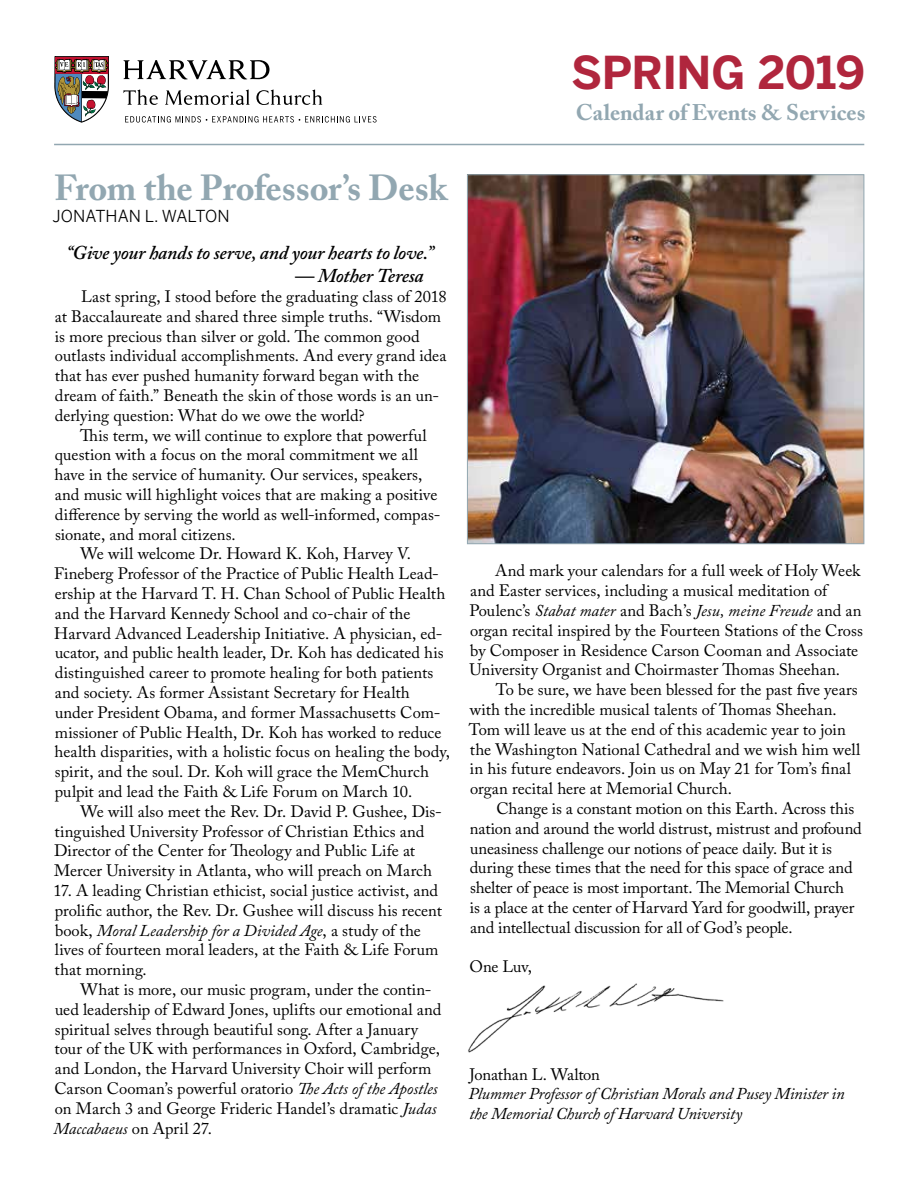
<style>
.page{position:relative;width:918px;height:1188px;background:#fff}
.page>*{position:absolute;margin:0;border:0;box-sizing:border-box;transform-origin:0 0}
.t1{font:700 45px "Benton Sans";letter-spacing:-.015em;color:#b0263d}
.t2{font:700 36px "Adobe Caslon";letter-spacing:-.005em;color:#92a7b1}
.t3{font:700 22.5px "Adobe Caslon Pro";color:#92a7b1}
.t4{font:italic 600 19.5px "Adobe Caslon Pro";letter-spacing:-.01em;color:#000}
.t5{font:16.5px/19.8px "Adobe Caslon Pro";color:#000}
.t6{font:italic 16.5px/19.8px "Adobe Caslon Pro";letter-spacing:-.01em;color:#000}
.t7{font:16.5px "Benton Sans";color:#000}
.t8{font:16.5px "Adobe Caslon Pro";letter-spacing:-.02em;color:#000}
.s1{font-style:italic}
</style>
<div class="page">
<img style="left:468px;top:983px;width:256px;height:70px">
<img style="left:469px;top:176px;width:393px;height:366px">
<div style="left:467px;top:174px;width:397px;height:370px;border:1px solid #92a7b1"></div>
<hr style="left:54px;top:144px;width:810px;height:1px;background:#92a7b1">
<svg style="left:124px;top:60px;width:146px;height:19px"></svg>
<svg style="left:123px;top:90px;width:35px;height:15px"></svg>
<svg style="left:165px;top:90px;width:85px;height:15px"></svg>
<svg style="left:256px;top:90px;width:66px;height:15px"></svg>
<svg style="left:125px;top:116px;width:252px;height:7px"></svg>
<svg style="left:54px;top:56px;width:55px;height:66px"></svg>
<h1 class="t1" style="left:571px;top:45px;width:296px">SPRING 2019</h1>
<h3 class="t3" style="left:576px;top:99px;width:291px">Calendar of Events &amp; Services</h3>
<h2 class="t2" style="left:54px;top:166px;width:395px">From the Professor’s Desk</h2>
<p class="t7" style="left:53px;top:206px;width:179px">JONATHAN L. WALTON</p>
<p class="t4" style="left:66px;top:241px;width:369px">“Give your hands to serve, and your hearts to love.”</p>
<p class="t4" style="left:295px;top:264px;width:130px">— Mother Teresa</p>
<p class="t5" style="left:55px;top:286px;width:394px;text-indent:27px">Last spring, I stood before the graduating class of 2018 at Baccalaureate and shared three simple truths. “Wisdom is more precious than silver or gold. The common good outlasts individual accomplishments. And every grand idea that has ever pushed humanity forward began with the dream of faith.” Beneath the skin of those words is an un&shy;derlying question: What do we owe the world?</p>
<p class="t5" style="left:80px;top:425px;width:348px">This term, we will continue to explore that powerful</p>
<p class="t5" style="left:55px;top:445px;width:365px">question with a focus on the moral commitment we all</p>
<p class="t5" style="left:55px;top:465px;width:369px">have in the service of humanity. Our services, speakers,</p>
<p class="t5" style="left:55px;top:484px;width:384px">and music will highlight voices that are making a positive</p>
<p class="t5" style="left:55px;top:504px;width:387px">difference by serving the world as well-informed, compas-</p>
<p class="t5" style="left:55px;top:524px;width:182px">sionate, and moral citizens.</p>
<p class="t5" style="left:80px;top:544px;width:332px">We will welcome Dr. Howard K. Koh, Harvey V.</p>
<p class="t5" style="left:54px;top:564px;width:386px">Fineberg Professor of the Practice of Public Health Lead-</p>
<p class="t5" style="left:55px;top:583px;width:392px">ership at the Harvard T. H. Chan School of Public Health</p>
<p class="t5" style="left:55px;top:603px;width:357px">and the Harvard Kennedy School and co-chair of the</p>
<p class="t5" style="left:54px;top:623px;width:390px">Harvard Advanced Leadership Initiative. A physician, ed-</p>
<p class="t5" style="left:55px;top:643px;width:390px">ucator, and public health leader, Dr. Koh has dedicated his</p>
<p class="t5" style="left:55px;top:663px;width:380px">distinguished career to promote healing for both patients</p>
<p class="t5" style="left:55px;top:682px;width:356px">and society. As former Assistant Secretary for Health</p>
<p class="t5" style="left:55px;top:702px;width:387px">under President Obama, and former Massachusetts Com-</p>
<p class="t5" style="left:55px;top:722px;width:388px">missioner of Public Health, Dr. Koh has worked to reduce</p>
<p class="t5" style="left:55px;top:742px;width:397px">health disparities, with a holistic focus on healing the body,</p>
<p class="t5" style="left:55px;top:762px;width:375px">spirit, and the soul. Dr. Koh will grace the MemChurch</p>
<p class="t5" style="left:55px;top:781px;width:359px">pulpit and lead the Faith &amp; Life Forum on March 10.</p>
<p class="t5" style="left:80px;top:801px;width:363px">We will also meet the Rev. Dr. David P. Gushee, Dis-</p>
<p class="t5" style="left:55px;top:821px;width:371px">tinguished University Professor of Christian Ethics and</p>
<p class="t5" style="left:54px;top:841px;width:363px">Director of the Center for Theology and Public Life at</p>
<p class="t5" style="left:54px;top:861px;width:379px">Mercer University in Atlanta, who will preach on March</p>
<p class="t5" style="left:53px;top:880px;width:390px">17. A leading Christian ethicist, social justice activist, and prolific author, the Rev. Dr. Gushee will discuss his recent book, <span class="s1">Moral Leadership for a Divided Age</span>, a study of the lives of fourteen moral leaders, at the Faith &amp; Life Forum that morning.</p>
<p class="t5" style="left:54px;top:979px;width:389px;text-indent:27px">What is more, our music program, under the contin&shy;ued leadership of Edward Jones, uplifts our emotional and spiritual selves through beautiful song. After a January tour of the UK with performances in Oxford, Cambridge, and London, the Harvard University Choir will perform Carson Cooman’s powerful oratorio <span class="s1">The Acts of the Apostles </span>on March 3 and George Frideric Handel’s dramatic <span class="s1">Judas Maccabaeus</span> on April 27.</p>
<p class="t5" style="left:469px;top:561px;width:395px;text-indent:26px">And mark your calendars for a full week of Holy Week and Easter services, including a musical meditation of Poulenc’s <span class="s1">Stabat mater</span> and Bach’s <span class="s1">Jesu, meine Freude</span> and an organ recital inspired by the Fourteen Stations of the Cross by Composer in Residence Carson Cooman and Associate University Organist and Choirmaster Thomas Sheehan.</p>
<p class="t5" style="left:469px;top:680px;width:393px;text-indent:27px">To be sure, we have been blessed for the past five years with the incredible musical talents of Thomas Sheehan.<br>Tom will leave us at the end of this academic year to join the Washington National Cathedral and we wish him well in his future endeavors. Join us on May 21 for Tom’s final organ recital here at Memorial Church.</p>
<p class="t5" style="left:470px;top:798px;width:393px;text-indent:27px">Change is a constant motion on this Earth. Across this nation and around the world distrust, mistrust and profound uneasiness challenge our notions of peace daily. But it is during these times that the need for this space of grace and shelter of peace is most important. The Memorial Church<br>is a place at the center of Harvard Yard for goodwill, prayer and intellectual discussion for all of God’s people.</p>
<p class="t5" style="left:470px;top:957px;width:64px">One Luv,</p>
<p class="t8" style="left:469px;top:1064px;width:132px">Jonathan L. Walton</p>
<p class="t6" style="left:469px;top:1084px;width:378px">Plummer Professor of Christian Morals and Pusey Minister in the Memorial Church of Harvard University</p>
</div>
